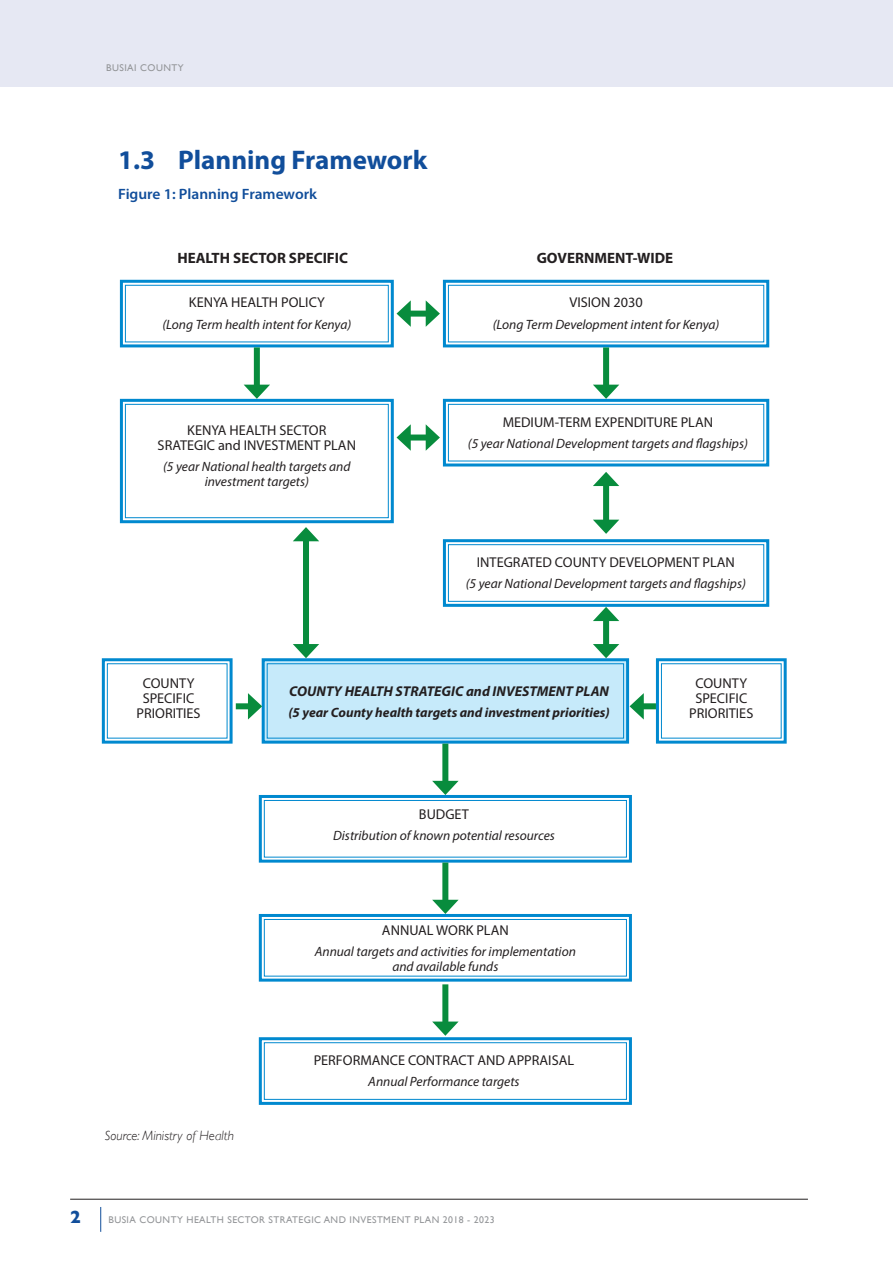
<style>
.page{position:relative;width:893px;height:1263px;background:#fff}
.page>*{position:absolute;margin:0;border:0;box-sizing:border-box;transform-origin:0 0}
.t1{font:700 27px "Myriad Pro";color:#114e9b}
.t2{font:700 18px "Gill Sans";color:#114e9b}
.t3{font:700 15px "Myriad Pro";color:#231f20}
.t4{font:600 15px "Myriad Pro";color:#114e9b}
.t5{font:14.25px/15px "Myriad Pro";color:#231f20;text-align:center}
.t6{font:italic 700 14.25px "Myriad Pro";color:#231f20}
.t7{font:italic 13.5px/15px "Myriad Pro";color:#231f20;text-align:center}
.t8{font:italic 700 13.5px "Myriad Pro";color:#231f20}
.t9{font:italic 300 13.5px "Gill Sans";color:#231f20}
.t10{font:9.75px "Gill Sans";letter-spacing:.045em;color:#939598}
</style>
<div class="page">
<div style="left:0;top:0;width:893px;height:87px;background:#e6e8f3"></div>
<hr style="left:70px;top:1199px;width:738px;height:1px;background:#231f20">
<svg style="left:100px;top:1207px;width:1px;height:25px"></svg>
<svg style="left:101px;top:658px;width:132px;height:86px"></svg>
<svg style="left:654px;top:658px;width:133px;height:86px"></svg>
<div style="left:254px;top:347px;width:6px;height:43px;background:#088c3d"></div>
<div style="left:603px;top:347px;width:6px;height:43px;background:#088c3d"></div>
<div style="left:603px;top:481px;width:6px;height:44px;background:#088c3d"></div>
<div style="left:303px;top:536px;width:6px;height:113px;background:#088c3d"></div>
<div style="left:236px;top:703px;width:17px;height:6px;background:#088c3d"></div>
<div style="left:638px;top:703px;width:18px;height:6px;background:#088c3d"></div>
<div style="left:405px;top:311px;width:26px;height:6px;background:#088c3d"></div>
<svg style="left:119px;top:279px;width:292px;height:70px"></svg>
<svg style="left:426px;top:279px;width:344px;height:70px"></svg>
<div style="left:405px;top:434px;width:26px;height:6px;background:#088c3d"></div>
<svg style="left:119px;top:385px;width:292px;height:156px"></svg>
<svg style="left:426px;top:385px;width:344px;height:101px"></svg>
<div style="left:603px;top:616px;width:6px;height:33px;background:#088c3d"></div>
<svg style="left:442px;top:520px;width:328px;height:101px"></svg>
<svg style="left:248px;top:644px;width:396px;height:101px"></svg>
<div style="left:442px;top:744px;width:6px;height:42px;background:#088c3d"></div>
<svg style="left:258px;top:781px;width:374px;height:83px"></svg>
<div style="left:442px;top:862px;width:6px;height:43px;background:#088c3d"></div>
<svg style="left:258px;top:900px;width:374px;height:82px"></svg>
<div style="left:442px;top:984px;width:6px;height:43px;background:#088c3d"></div>
<svg style="left:258px;top:1021px;width:374px;height:84px"></svg>
<p class="t10" style="left:106px;top:61px;width:79px">BUSIAI COUNTY</p>
<h1 class="t1" style="left:118px;top:142px;width:311px">1.3 Planning Framework</h1>
<p class="t4" style="left:118px;top:184px;width:200px">Figure 1: Planning Framework</p>
<p class="t3" style="left:177px;top:248px;width:172px">HEALTH SECTOR SPECIFIC</p>
<p class="t3" style="left:537px;top:248px;width:138px">GOVERNMENT-WIDE</p>
<p class="t5" style="left:189px;top:295px;width:137px">KENYA HEALTH POLICY</p>
<p class="t7" style="left:162px;top:316px;width:190px">(Long Term health intent for Kenya)</p>
<p class="t5" style="left:158px;top:422px;width:200px">KENYA HEALTH SECTOR<br>SRATEGIC and INVESTMENT PLAN</p>
<p class="t7" style="left:163px;top:459px;width:189px">(5 year National health targets and investment targets)</p>
<p class="t5" style="left:569px;top:295px;width:75px">VISION 2030</p>
<p class="t7" style="left:493px;top:316px;width:228px">(Long Term Development intent for Kenya)</p>
<p class="t5" style="left:503px;top:415px;width:212px">MEDIUM-TERM EXPENDITURE PLAN</p>
<p class="t7" style="left:468px;top:436px;width:282px">(5 year National Development targets and flagships)</p>
<p class="t5" style="left:477px;top:554px;width:259px">INTEGRATED COUNTY DEVELOPMENT PLAN</p>
<p class="t7" style="left:466px;top:576px;width:282px">(5 year National Development targets and flagships)</p>
<p class="t5" style="left:137px;top:676px;width:64px">COUNTY<br>SPECIFIC<br>PRIORITIES</p>
<p class="t6" style="left:289px;top:682px;width:321px">COUNTY HEALTH STRATEGIC and INVESTMENT PLAN</p>
<p class="t8" style="left:288px;top:704px;width:323px">(5 year County health targets and investment priorities)</p>
<p class="t5" style="left:689px;top:676px;width:64px">COUNTY<br>SPECIFIC<br>PRIORITIES</p>
<p class="t5" style="left:419px;top:806px;width:51px">BUDGET</p>
<p class="t7" style="left:333px;top:828px;width:223px">Distribution of known potential resources</p>
<p class="t5" style="left:382px;top:922px;width:128px">ANNUAL WORK PLAN</p>
<p class="t7" style="left:315px;top:944px;width:263px">Annual targets and activities for implementation and available funds</p>
<p class="t9" style="left:105px;top:1128px;width:131px">Source: Ministry of Health</p>
<p class="t5" style="left:314px;top:1052px;width:262px">PERFORMANCE CONTRACT AND APPRAISAL</p>
<p class="t7" style="left:368px;top:1074px;width:153px">Annual Performance targets</p>
<h2 class="t2" style="left:70px;top:1203px;width:12px">2</h2>
<p class="t10" style="left:108px;top:1214px;width:137px">BUSIA COUNTY HEALTH SECTO</p>
<p class="t10" style="left:259px;top:1214px;width:237px">R STRATEGIC AN D INVESTMENT PLAN 2018 - 2023</p>
</div>
